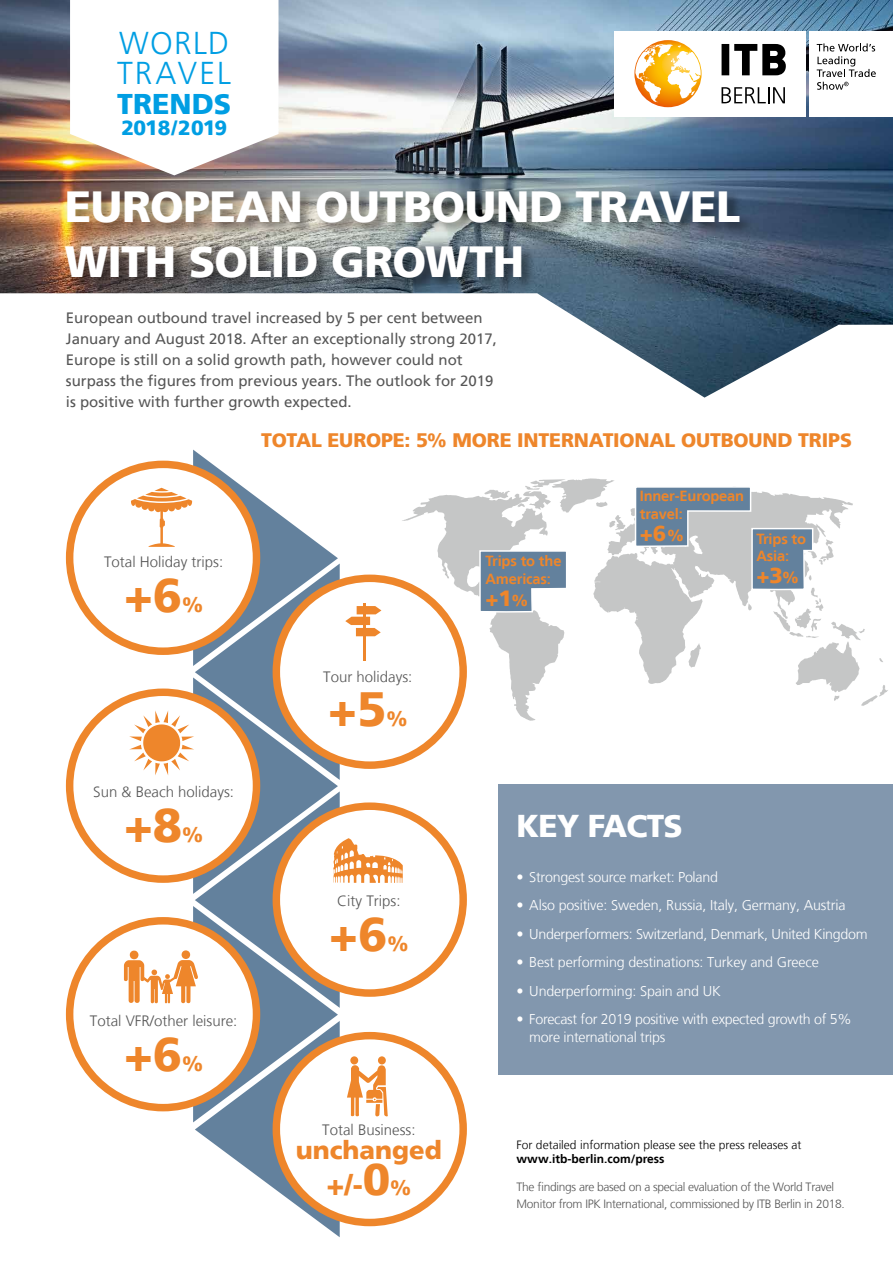
<style>
.page{position:relative;width:893px;height:1263px;background:#fff}
.page>*{position:absolute;margin:0;border:0;box-sizing:border-box;transform-origin:0 0}
.t1{font:900 48px "Frutiger LT";color:#ee862b}
.t2{font:900 43.5px/55.5px "Frutiger LT";letter-spacing:-.015em;color:#fff}
.t3{font:300 31.5px/30px "Frutiger LT";letter-spacing:.04em;color:#009ee3}
.t4{font:900 31.5px "Frutiger LT";letter-spacing:-.025em;color:#fff}
.t5{font:900 30px "Frutiger LT";color:#ee862b}
.t6{font:900 28.5px "Frutiger LT";color:#009ee3}
.t7{font:900 25.5px "Frutiger LT";color:#ee862b}
.t8{font:900 21.9px "Frutiger LT";color:#ee862b}
.t9{font:900 21px "Frutiger LT";color:#ee862b}
.t10{font:900 20.7px "Frutiger LT";letter-spacing:-.04em;color:#009ee3}
.t11{font:900 19.5px "Frutiger LT";letter-spacing:-.005em;color:#ee862b}
.t12{font:15px/21px "Frutiger LT";color:#565656}
.t13{font:300 15px "Frutiger LT";color:#565656}
.t14{font:700 14.7px/17.5px "Frutiger LT";letter-spacing:-.01em;color:#ee862b}
.t15{font:300 14.25px/18px "Frutiger LT";letter-spacing:-.02em;color:#fff}
.t16{font:300 12px/16.5px "Frutiger LT";letter-spacing:-.025em;color:#565656}
.t17{font:300 12px "Frutiger LT";color:#000}
.t18{font:700 12px "Frutiger LT";color:#000}
.s1{font-size:45px}
.s2{font-size:21px}
.s3{font-size:16.05px}
</style>
<div class="page">
<svg style="left:403px;top:478px;width:485px;height:243px"></svg>
<div style="left:499px;top:784px;width:394px;height:290px;background:#8297ae"></div>
<img style="left:0;top:0;width:893px;height:398px">
<div style="left:276px;top:578px;width:187px;height:187px;background:#fff;border-radius:50%"></div>
<svg style="left:70px;top:0;width:209px;height:175px"></svg>
<div style="left:63px;top:188px;width:691px;height:105px;background:#000;opacity:.5"></div>
<div style="left:809px;top:31px;width:84px;height:86px;background:#fff"></div>
<div style="left:614px;top:31px;width:192px;height:86px;background:#fff"></div>
<svg style="left:722px;top:44px;width:64px;height:31px"></svg>
<svg style="left:721px;top:87px;width:64px;height:16px"></svg>
<svg style="left:817px;top:43px;width:59px;height:47px"></svg>
<svg style="left:634px;top:40px;width:68px;height:67px"></svg>
<svg style="left:635px;top:44px;width:66px;height:59px"></svg>
<svg style="left:479px;top:549px;width:89px;height:64px"></svg>
<svg style="left:634px;top:485px;width:180px;height:106px;background:#a6b3be"></svg>
<svg style="left:124px;top:450px;width:279px;height:787px"></svg>
<h3 class="t3" style="left:117px;top:29px;width:115px">WORLD<br>TRAVEL</h3>
<h3 class="t6" style="left:117px;top:87px;width:116px">TRENDS</h3>
<h3 class="t10" style="left:122px;top:116px;width:107px">2018/2019</h3>
<h2 class="t2" style="left:65px;top:179px;width:677px">EUROPEAN OUTBOUND TRAVEL<br>WITH SOLID GROWTH</h2>
<p class="t12" style="left:66px;top:307px;width:432px">European outbound travel increased by 5 per cent between January and August 2018. After an exceptionally strong 2017, Europe is still on a solid growth path, however could not surpass the figures from previous years. The outlook for 2019 is positive with further growth expected.</p>
<p class="t13" style="left:104px;top:553px;width:121px">Total Holiday trips:</p>
<h1 class="t1" style="left:124px;top:566px;width:60px">+6</h1>
<h3 class="t9" style="left:182px;top:592px;width:22px">%</h3>
<p class="t13" style="left:93px;top:783px;width:142px">Sun &amp; Beach holidays:</p>
<h1 class="t1" style="left:124px;top:796px;width:60px">+8</h1>
<h3 class="t9" style="left:182px;top:822px;width:22px">%</h3>
<p class="t13" style="left:90px;top:1013px;width:149px">Total VFR/other leisure:</p>
<h1 class="t1" style="left:124px;top:1025px;width:60px">+6</h1>
<h3 class="t9" style="left:182px;top:1051px;width:22px">%</h3>
<h3 class="t11" style="left:261px;top:429px;width:592px">TOTAL EUROPE: 5% MORE INTERNATIONAL OUTBOUND TRIPS</h3>
<p class="t13" style="left:323px;top:669px;width:91px">Tour holidays:</p>
<h1 class="t1" style="left:328px;top:680px;width:60px">+5</h1>
<h3 class="t9" style="left:386px;top:706px;width:22px">%</h3>
<p class="t13" style="left:337px;top:893px;width:65px">City Trips:</p>
<h1 class="t1" style="left:329px;top:905px;width:60px">+6</h1>
<h3 class="t9" style="left:387px;top:931px;width:22px">%</h3>
<p class="t13" style="left:322px;top:1121px;width:95px">Total Business:</p>
<h3 class="t7" style="left:296px;top:1134px;width:148px">unchanged</h3>
<h3 class="t5" style="left:326px;top:1166px;width:86px">+/-<span class="s1">0</span><span class="s2">%</span></h3>
<p class="t14" style="left:485px;top:552px;width:77px">Trips to the<br>Americas:</p>
<h3 class="t8" style="left:485px;top:585px;width:44px">+1<span class="s3">%</span></h3>
<p class="t14" style="left:640px;top:487px;width:106px">Inner-European travel:</p>
<h3 class="t8" style="left:640px;top:520px;width:45px">+6<span class="s3">%</span></h3>
<p class="t14" style="left:756px;top:530px;width:51px">Trips to<br>Asia:</p>
<h3 class="t8" style="left:756px;top:562px;width:44px">+3<span class="s3">%</span></h3>
<h3 class="t4" style="left:517px;top:807px;width:168px">KEY FACTS</h3>
<p class="t15" style="left:517px;top:868px;width:203px">• Strongest source market: Poland</p>
<p class="t15" style="left:517px;top:896px;width:331px">• Also positive: Sweden, Russia, Italy, Germany, Austria</p>
<p class="t15" style="left:517px;top:925px;width:353px">• Underperformers: Switzerland, Denmark, United Kingdom</p>
<p class="t15" style="left:517px;top:953px;width:304px">• Best performing destinations: Turkey and Greece</p>
<p class="t15" style="left:517px;top:982px;width:206px">• Underperforming: Spain and UK</p>
<p class="t15" style="left:529px;top:1010px;width:324px;text-indent:-13px">• Forecast for 2019 positive with expected growth of 5% more international trips</p>
<p class="t17" style="left:517px;top:1138px;width:286px">For detailed information please see the press releases at</p>
<p class="t18" style="left:517px;top:1152px;width:149px">www.itb-berlin.com/press</p>
<p class="t16" style="left:517px;top:1179px;width:330px">The findings are based on a special evaluation of the World Travel<br>Monitor from IPK International, commissioned by ITB Berlin in 2018.</p>
</div>
